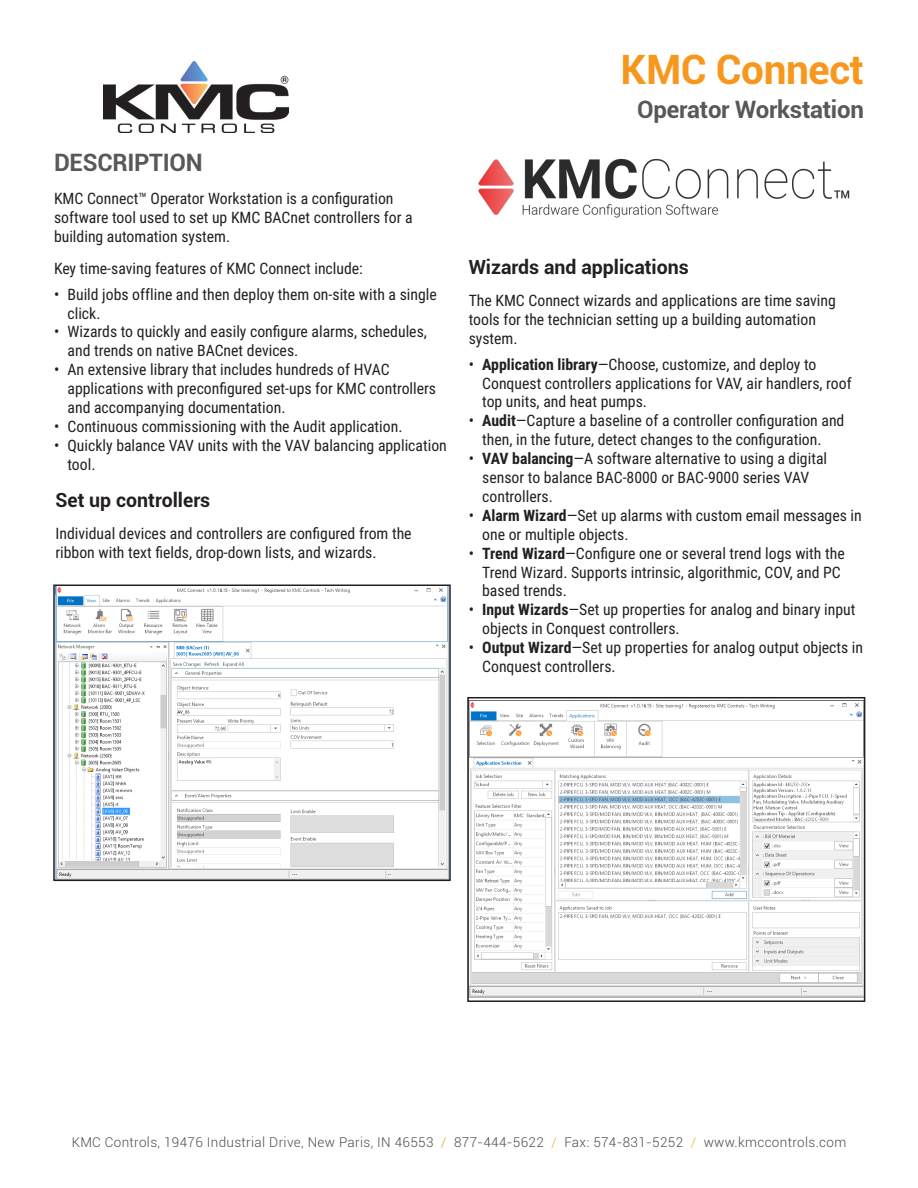
<style>
.page{position:relative;width:918px;height:1188px;background:#fff}
.page>*{position:absolute;margin:0;border:0;box-sizing:border-box;transform-origin:0 0}
.Title_Orange{font:700 40.5px "Roboto";letter-spacing:-.01em;color:#f7971d}
.Title_Grey{font:700 24px "Roboto";letter-spacing:-.01em;color:#57585a}
.Heading_1_-_Gray{font:700 24px "Roboto";letter-spacing:-.01em;color:#57585a}
.Heading_2{font:700 19.5px "Roboto";color:#231f20}
.Body_Text{font:15.75px/18.9px "Roboto Condensed";color:#231f20}
.Footer_Centered{font:300 13.5px "Roboto";letter-spacing:.025em;color:#4b4c4d}
.s1{font-weight:700}
.s2{color:#f7971d}
.s3{color:#f9a53f}
</style>
<div class="page">
<img style="left:478px;top:158px;width:372px;height:60px">
<img style="left:56px;top:588px;width:392px;height:290px">
<div style="left:53px;top:585px;width:398px;height:296px;border:2px solid #231f20"></div>
<img style="left:103px;top:62px;width:186px;height:70px">
<img style="left:470px;top:700px;width:392px;height:298px">
<div style="left:467px;top:697px;width:398px;height:305px;border:2px solid #231f20"></div>
<p class="Heading_1_-_Gray" style="left:54px;top:146px;width:150px">DESCRIPTION</p>
<p class="Body_Text" style="left:54px;top:188px;width:360px">KMC Connect™ Operator Workstation is a configuration software tool used to set up KMC BACnet controllers for a building automation system.</p>
<p class="Body_Text" style="left:54px;top:258px;width:310px">Key time-saving features of KMC Connect include:</p>
<p class="Body_Text" style="left:68px;top:284px;width:371px;text-indent:-14px">• Build jobs offline and then deploy them on-site with a single click.</p>
<p class="Body_Text" style="left:68px;top:322px;width:361px;text-indent:-14px">• Wizards to quickly and easily configure alarms, schedules, and trends on native BACnet devices.</p>
<p class="Body_Text" style="left:68px;top:360px;width:370px;text-indent:-14px">• An extensive library that includes hundreds of HVAC applications with preconfigured set-ups for KMC controllers and accompanying documentation.</p>
<p class="Body_Text" style="left:54px;top:416px;width:350px">• Continuous commissioning with the Audit application.</p>
<p class="Body_Text" style="left:68px;top:435px;width:381px;text-indent:-14px">• Quickly balance VAV units with the VAV balancing application tool.</p>
<p class="Heading_2" style="left:55px;top:486px;width:156px">Set up controllers</p>
<p class="Body_Text" style="left:55px;top:524px;width:358px">Individual devices and controllers are configured from the ribbon with text fields, drop-down lists, and wizards.</p>
<p class="Title_Orange" style="left:621px;top:41px;width:245px">KMC Connect</p>
<p class="Title_Grey" style="left:637px;top:93px;width:228px">Operator Workstation</p>
<p class="Heading_2" style="left:469px;top:253px;width:222px">Wizards and applications</p>
<p class="Body_Text" style="left:469px;top:291px;width:369px">The KMC Connect wizards and applications are time saving tools for the technician setting up a building automation system.</p>
<p class="Body_Text" style="left:482px;top:354px;width:371px;text-indent:-14px">• <span class="s1">Application library</span>—Choose, customize, and deploy to<br>Conquest controllers applications for VAV, air handlers, roof top units, and heat pumps.</p>
<p class="Body_Text" style="left:469px;top:411px;width:377px;text-align:center">• <span class="s1">Audit</span>—Capture a baseline of a controller configuration and then, in the future, detect changes to the configuration.</p>
<p class="Body_Text" style="left:482px;top:449px;width:346px;text-indent:-14px">• <span class="s1">VAV balancing</span>—A software alternative to using a digital sensor to balance BAC-8000 or BAC-9000 series VAV controllers.</p>
<p class="Body_Text" style="left:482px;top:505px;width:381px;text-indent:-14px">• <span class="s1">Alarm Wizard</span>—Set up alarms with custom email messages in one or multiple objects.</p>
<p class="Body_Text" style="left:482px;top:543px;width:364px;text-indent:-14px">• <span class="s1">Trend Wizard</span>—Configure one or several trend logs with the<br>Trend Wizard. Supports intrinsic, algorithmic, COV, and PC based trends.</p>
<p class="Body_Text" style="left:482px;top:600px;width:375px;text-indent:-14px">• <span class="s1">Input Wizards</span>—Set up properties for analog and binary input objects in Conquest controllers.</p>
<p class="Body_Text" style="left:482px;top:638px;width:382px;text-indent:-14px">• <span class="s1">Output Wizard</span>—Set up properties for analog output objects in<br>Conquest controllers.</p>
<p class="Footer_Centered" style="left:72px;top:1133px;width:776px">KMC Controls, 19476 Industrial Drive, New Paris, IN 46553 <span class="s2">/</span> 877-444-5622 <span class="s3">/</span> Fax: 574-831-5252 <span class="s3">/</span> www.kmccontrols.com</p>
</div>
